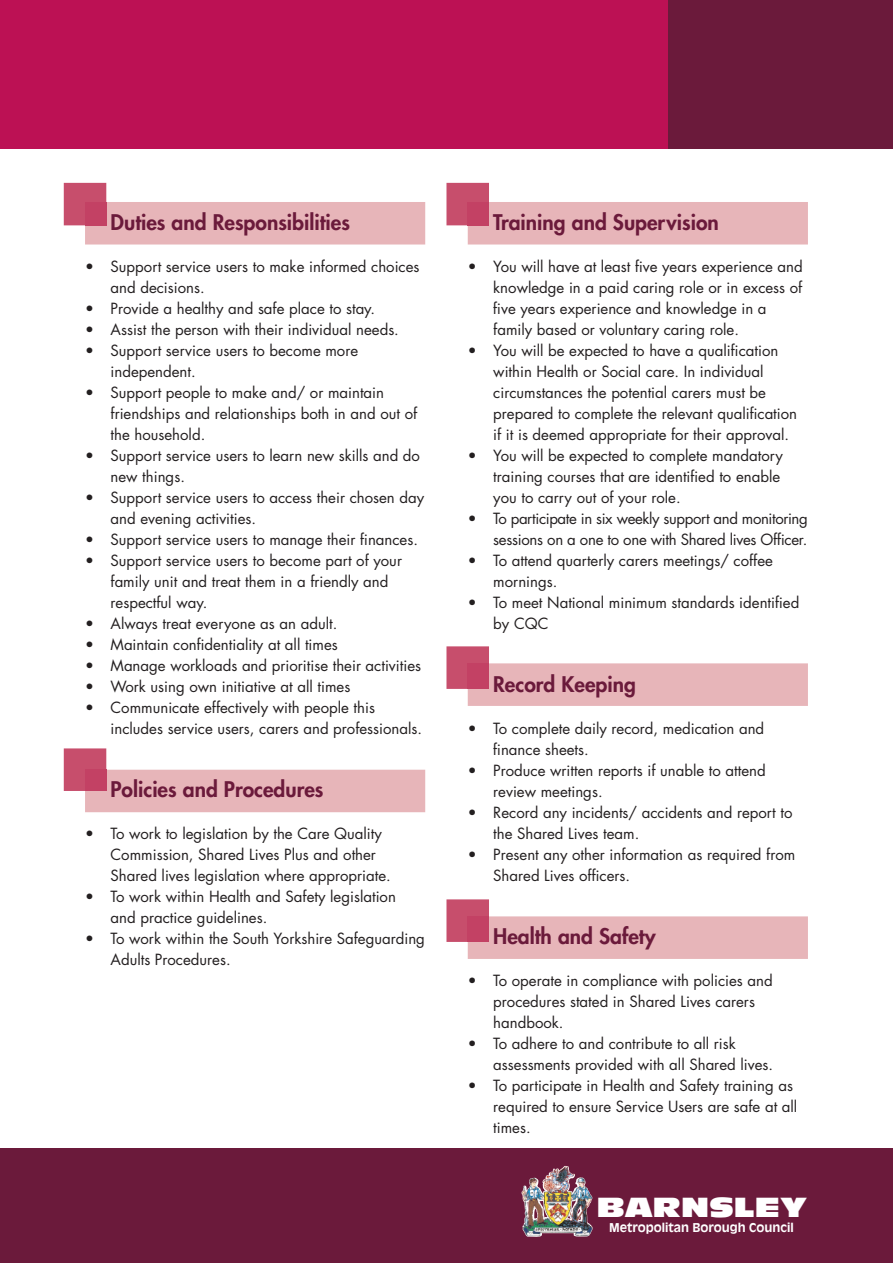
<style>
.page{position:relative;width:893px;height:1263px;background:#fff}
.page>*{position:absolute;margin:0;border:0;box-sizing:border-box;transform-origin:0 0}
.t1{font:27px "Antique Olive Std Nord";color:#fff}
.t2{font:800 21px "Futura Std";color:#6b1a3b}
.t3{font:15px/21px "Futura Std";color:#231f20}
.t4{font:15px/21px "Futura Std";letter-spacing:-.025em;color:#231f20;text-align:right}
.t5{font:700 12px "Antique Olive Std";color:#fff}
</style>
<div class="page">
<div style="left:0;top:1148px;width:893px;height:115px;background:#6b1a3b"></div>
<svg style="left:64px;top:183px;width:361px;height:61px"></svg>
<div style="left:85px;top:202px;width:21px;height:23px;background:#c34164"></div>
<svg style="left:446px;top:183px;width:362px;height:61px"></svg>
<div style="left:468px;top:202px;width:21px;height:23px;background:#c34164"></div>
<svg style="left:64px;top:748px;width:361px;height:64px"></svg>
<div style="left:85px;top:770px;width:21px;height:21px;background:#c34164"></div>
<svg style="left:446px;top:646px;width:362px;height:60px"></svg>
<div style="left:468px;top:663px;width:21px;height:26px;background:#c34164"></div>
<svg style="left:446px;top:899px;width:362px;height:60px"></svg>
<div style="left:468px;top:916px;width:21px;height:26px;background:#c34164"></div>
<img style="left:522px;top:1166px;width:70px;height:71px">
<div style="left:668px;top:0;width:225px;height:149px;background:#6b1a3b"></div>
<div style="left:0;top:0;width:668px;height:149px;background:#bc1154"></div>
<h2 class="t2" style="left:111px;top:212px;width:241px">Duties and Responsibilities</h2>
<p class="t3" style="left:111px;top:257px;width:310px;text-indent:-26px">• Support service users to make informed choices and decisions.</p>
<p class="t3" style="left:85px;top:299px;width:292px">• Provide a healthy and safe place to stay.</p>
<p class="t3" style="left:85px;top:320px;width:315px">• Assist the person with their individual needs.</p>
<p class="t3" style="left:111px;top:341px;width:249px;text-indent:-26px">• Support service users to become more independent.</p>
<p class="t3" style="left:111px;top:383px;width:308px;text-indent:-26px">• Support people to make and/ or maintain friendships and relationships both in and out of the household.</p>
<p class="t3" style="left:111px;top:446px;width:311px;text-indent:-26px">• Support service users to learn new skills and do new things.</p>
<p class="t3" style="left:111px;top:488px;width:315px;text-indent:-26px">• Support service users to access their chosen day and evening activities.</p>
<p class="t3" style="left:85px;top:530px;width:334px">• Support service users to manage their finances.</p>
<p class="t3" style="left:111px;top:551px;width:293px;text-indent:-26px">• Support service users to become part of your family unit and treat them in a friendly and respectful way.</p>
<p class="t3" style="left:85px;top:614px;width:254px">• Always treat everyone as an adult.</p>
<p class="t3" style="left:85px;top:635px;width:254px">• Maintain confidentiality at all times</p>
<p class="t3" style="left:85px;top:656px;width:338px">• Manage workloads and prioritise their activities</p>
<p class="t3" style="left:85px;top:677px;width:267px">• Work using own initiative at all times</p>
<p class="t3" style="left:111px;top:698px;width:313px;text-indent:-26px">• Communicate effectively with people this includes service users, carers and professionals.</p>
<h2 class="t2" style="left:111px;top:779px;width:215px">Policies and Procedures</h2>
<p class="t3" style="left:111px;top:824px;width:282px;text-indent:-26px">• To work to legislation by the Care Quality<br>Commission, Shared Lives Plus and other<br>Shared lives legislation where appropriate.</p>
<p class="t3" style="left:111px;top:887px;width:287px;text-indent:-26px">• To work within Health and Safety legislation and practice guidelines.</p>
<p class="t3" style="left:111px;top:929px;width:316px;text-indent:-26px">• To work within the South Yorkshire Safeguarding<br>Adults Procedures.</p>
<h2 class="t2" style="left:493px;top:212px;width:227px">Training and Supervision</h2>
<p class="t3" style="left:493px;top:257px;width:311px;text-indent:-26px">• You will have at least five years experience and knowledge in a paid caring role or in excess of five years experience and knowledge in a family based or voluntary caring role.</p>
<p class="t3" style="left:493px;top:341px;width:305px;text-indent:-26px">• You will be expected to have a qualification within Health or Social care. In individual circumstances the potential carers must be prepared to complete the relevant qualification if it is deemed appropriate for their approval.</p>
<p class="t3" style="left:493px;top:446px;width:291px;text-indent:-26px">• You will be expected to complete mandatory training courses that are identified to enable you to carry out of your role.</p>
<p class="t4" style="left:468px;top:509px;width:342px">• To participate in six weekly support and monitoring sessions on a one to one with Shared lives Officer.</p>
<p class="t3" style="left:493px;top:551px;width:281px;text-indent:-26px">• To attend quarterly carers meetings/ coffee mornings.</p>
<p class="t3" style="left:493px;top:593px;width:308px;text-indent:-26px">• To meet National minimum standards identified by CQC</p>
<h2 class="t2" style="left:493px;top:674px;width:144px">Record Keeping</h2>
<p class="t3" style="left:493px;top:719px;width:272px;text-indent:-26px">• To complete daily record, medication and finance sheets.</p>
<p class="t3" style="left:493px;top:761px;width:274px;text-indent:-26px">• Produce written reports if unable to attend review meetings.</p>
<p class="t3" style="left:493px;top:803px;width:301px;text-indent:-26px">• Record any incidents/ accidents and report to the Shared Lives team.</p>
<p class="t3" style="left:493px;top:845px;width:304px;text-indent:-26px">• Present any other information as required from<br>Shared Lives officers.</p>
<h2 class="t2" style="left:493px;top:926px;width:164px">Health and Safety</h2>
<p class="t3" style="left:493px;top:971px;width:281px;text-indent:-26px">• To operate in compliance with policies and procedures stated in Shared Lives carers handbook.</p>
<p class="t3" style="left:493px;top:1034px;width:281px;text-indent:-26px">• To adhere to and contribute to all risk assessments provided with all Shared lives.</p>
<p class="t3" style="left:493px;top:1076px;width:306px;text-indent:-26px">• To participate in Health and Safety training as required to ensure Service Users are safe at all times.</p>
<h1 class="t1" style="left:597px;top:1197px;width:211px">BARNSLEY</h1>
<p class="t5" style="left:609px;top:1223px;width:186px">Metropolitan Borough Council</p>
</div>
